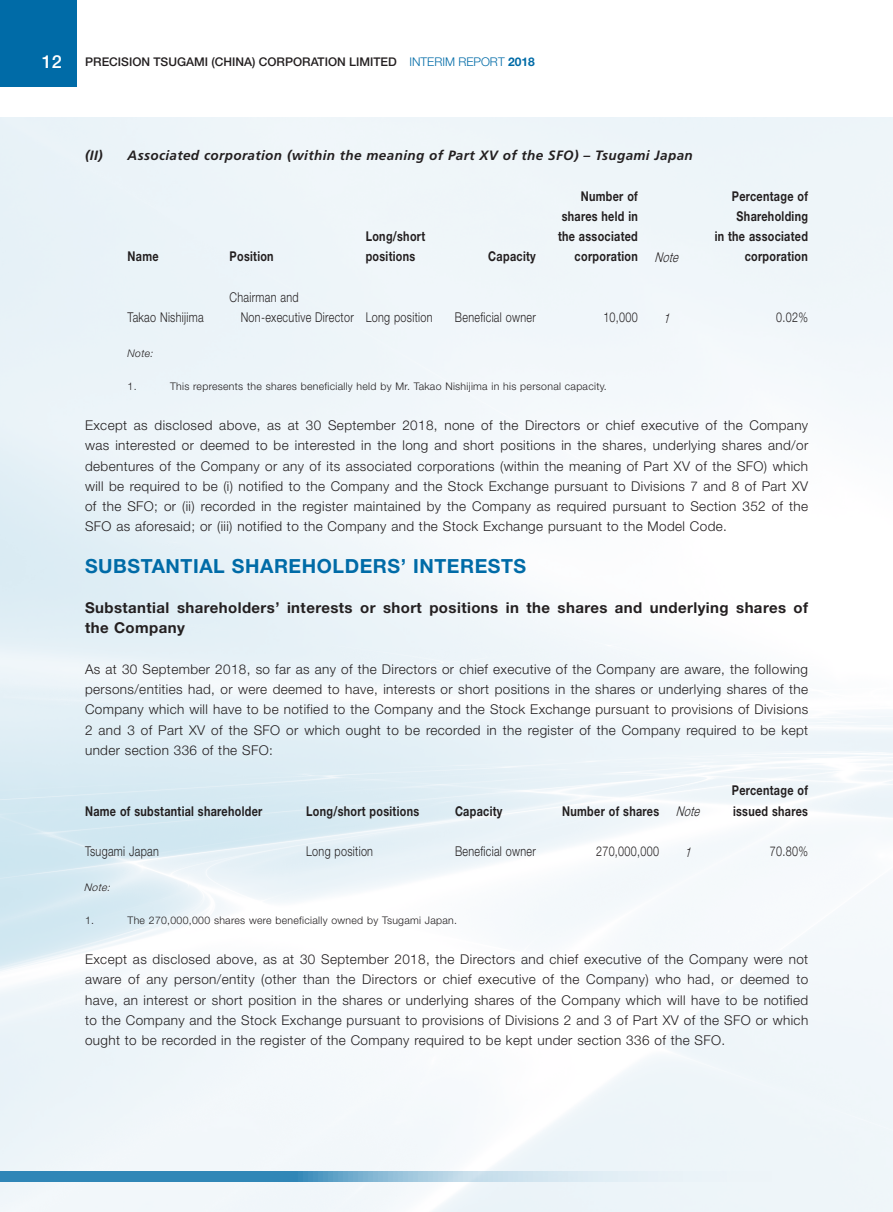
<style>
.page{position:relative;width:893px;height:1212px;background:#fff}
.page>*{position:absolute;margin:0;border:0;box-sizing:border-box;transform-origin:0 0}
.t1{font:700 19.5px "Helvetica Neue LT Std";letter-spacing:.03em;color:#006ba7}
.t2{font:500 18px "Helvetica Neue LT Std";color:#fff}
.t3{font:700 15px/20.2px "Helvetica Neue LT Std";letter-spacing:.03em;color:#231f20}
.t4{font:300 13.5px/20.2px "Helvetica Neue LT Std";letter-spacing:.03em;color:#231f20;text-align:justify}
.t5{font:700 13.5px/20.2px "Helvetica Neue LT Std";letter-spacing:.03em;color:#231f20;scale:.8 1}
.t6{font:300 13.5px/20.2px "Helvetica Neue LT Std";letter-spacing:.03em;color:#231f20;scale:.8 1}
.t7{font:italic 700 13.5px "Frutiger LT Std";letter-spacing:.03em;color:#231f20}
.t8{font:italic 300 13.5px "Helvetica Neue LT Std";color:#231f20;scale:.8 1}
.t9{font:500 12px "Helvetica Neue LT Std";color:#231f20}
.t10{font:700 12px "Helvetica Neue LT Std";color:#006ba7}
.t11{font:300 12px "Helvetica Neue LT Std";color:#006ba7}
.t12{font:300 10.5px "Helvetica Neue LT Std";letter-spacing:.03em;color:#231f20}
.t13{font:italic 300 10.5px "Helvetica Neue LT Std";color:#231f20}
.t14{font:italic 300 10.5px "Helvetica Neue LT Std";color:#231f20}
.s1{font-weight:300;color:#006ba7}
.s2{font-weight:300}
.s3{font-weight:300;font-style:italic}
</style>
<div class="page">
<div style="left:0;top:0;width:77px;height:87px;background:#006ba7"></div>
<svg style="left:0;top:1171px;width:893px;height:11px"></svg>
<h2 class="t2" style="left:42px;top:51px;width:22px">12</h2>
<p class="t9" style="left:85px;top:55px;width:335px">PRECISION TSUGAMI (CHINA) CORPORATION LIMITED <span class="s1">Inte</span></p>
<p class="t11" style="left:434px;top:55px;width:33px">rim Rep</p>
<p class="t10" style="left:481px;top:54px;width:55px"><span class="s2">ort</span> 2018</p>
<p class="t7" style="left:85px;top:147px;width:609px">(II) Associated corporation (within the meaning of Part XV of the SFO) – Tsugami Japan</p>
<p class="t5" style="left:128px;top:246px;width:40px">Name</p>
<p class="t5" style="left:230px;top:246px;width:57px">Position</p>
<p class="t5" style="left:366px;top:226px;width:76px">Long/short positions</p>
<p class="t5" style="left:488px;top:246px;width:61px">Capacity</p>
<p class="t5" style="left:581px;top:185px;width:73px">Number of</p>
<p class="t5" style="left:562px;top:206px;width:97px">shares held in</p>
<p class="t5" style="left:558px;top:226px;width:101px">the associated</p>
<p class="t5" style="left:575px;top:246px;width:136px">corporation <span class="s3">Note</span></p>
<p class="t5" style="left:715px;top:185px;width:118px;text-align:right">Percentage of<br>Shareholding<br>in the associated corporation</p>
<p class="t6" style="left:128px;top:307px;width:97px">Takao Nishijima</p>
<p class="t6" style="left:241px;top:287px;width:241px;text-indent:-11px">Chairman and<br>Non-executive Director Long position</p>
<p class="t6" style="left:455px;top:307px;width:103px">Beneficial owner</p>
<p class="t6" style="left:603px;top:307px;width:45px">10,000</p>
<p class="t8" style="left:663px;top:310px;width:14px">1</p>
<p class="t6" style="left:776px;top:307px;width:41px">0.02%</p>
<p class="t13" style="left:128px;top:346px;width:27px">Note:</p>
<p class="t12" style="left:128px;top:379px;width:11px">1.</p>
<p class="t12" style="left:170px;top:379px;width:438px">This represents the shares beneficially held by Mr. Takao Nishijima in his personal capacity.</p>
<p class="t4" style="left:85px;top:415px;width:725px">Except as disclosed above, as at 30 September 2018, none of the Directors or chief executive of the Company was interested or deemed to be interested in the long and short positions in the shares, underlying shares and/or debentures of the Company or any of its associated corporations (within the meaning of Part XV of the SFO) which will be required to be (i) notified to the Company and the Stock Exchange pursuant to Divisions 7 and 8 of Part XV of the SFO; or (ii) recorded in the register maintained by the Company as required pursuant to Section 352 of the SFO as aforesaid; or (iii) notified to the Company and the Stock Exchange pursuant to the Model Code.</p>
<h1 class="t1" style="left:85px;top:553px;width:443px">SUBSTANTIAL SHAREHOLDERS’ INTERESTS</h1>
<p class="t3" style="left:85px;top:597px;width:725px">Substantial shareholders’ interests or short positions in the shares and underlying shares of the Company</p>
<p class="t4" style="left:85px;top:659px;width:725px">As at 30 September 2018, so far as any of the Directors or chief executive of the Company are aware, the following persons/entities had, or were deemed to have, interests or short positions in the shares or underlying shares of the Company which will have to be notified to the Company and the Stock Exchange pursuant to provisions of Divisions 2 and 3 of Part XV of the SFO or which ought to be recorded in the register of the Company required to be kept under section 336 of the SFO:</p>
<p class="t5" style="left:85px;top:800px;width:223px">Name of substantial shareholder</p>
<p class="t5" style="left:306px;top:800px;width:143px">Long/short positions</p>
<p class="t5" style="left:455px;top:800px;width:61px">Capacity</p>
<p class="t5" style="left:562px;top:800px;width:178px">Number of shares <span class="s3">Note</span></p>
<p class="t5" style="left:732px;top:780px;width:97px">Percentage of issued shares</p>
<p class="t6" style="left:85px;top:841px;width:94px">Tsugami Japan</p>
<p class="t6" style="left:306px;top:841px;width:85px">Long position</p>
<p class="t6" style="left:455px;top:841px;width:103px">Beneficial owner</p>
<p class="t6" style="left:596px;top:841px;width:80px">270,000,000</p>
<p class="t8" style="left:684px;top:844px;width:14px">1</p>
<p class="t6" style="left:770px;top:841px;width:49px">70.80%</p>
<p class="t14" style="left:84px;top:880px;width:31px">Note:</p>
<p class="t12" style="left:85px;top:913px;width:11px">1.</p>
<p class="t12" style="left:128px;top:913px;width:331px">The 270,000,000 shares were beneficially owned by Tsugami Japan.</p>
<p class="t4" style="left:85px;top:949px;width:725px">Except as disclosed above, as at 30 September 2018, the Directors and chief executive of the Company were not aware of any person/entity (other than the Directors or chief executive of the Company) who had, or deemed to have, an interest or short position in the shares or underlying shares of the Company which will have to be notified to the Company and the Stock Exchange pursuant to provisions of Divisions 2 and 3 of Part XV of the SFO or which ought to be recorded in the register of the Company required to be kept under section 336 of the SFO.</p>
</div>
